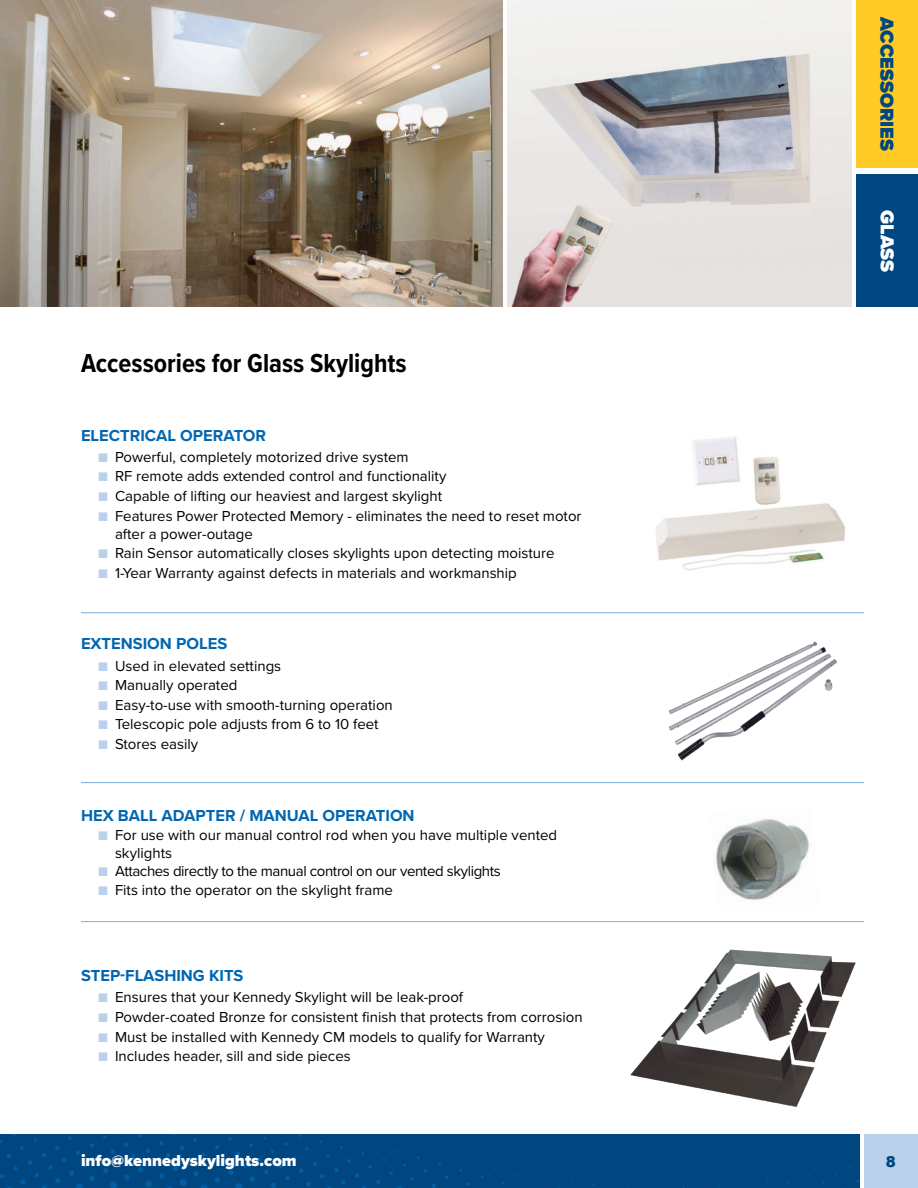
<style>
.page{position:relative;width:918px;height:1188px;background:#fff}
.page>*{position:absolute;margin:0;border:0;box-sizing:border-box;transform-origin:0 0}
.model_header{font:700 27px "Proxima Nova Cond";color:#000}
.side_header{font:900 19.5px "Proxima Nova";color:#004781}
.side_header-2{font:900 19.5px "Proxima Nova";color:#fff}
.subhead_blue{font:700 16.5px "Proxima Nova";color:#0066b2}
.t1{font:900 16.5px "Proxima Nova";color:#fff}
.t2{font:15px/18px "Proxima Nova";color:#000}
.t3{font:15px "Proxima Nova";letter-spacing:-.025em;color:#000}
.t4{font:900 15px "Arial";color:#004781}
.s1{color:#bad1ed}
</style>
<div class="page">
<div style="left:0;top:1134px;width:859px;height:54px;background:#004781"></div>
<svg style="left:0;top:1134px;width:475px;height:54px"></svg>
<div style="left:864px;top:1134px;width:54px;height:54px;background:#bad1ed"></div>
<img style="left:508px;top:0;width:343px;height:307px">
<img style="left:0;top:0;width:502px;height:307px">
<div style="left:856px;top:0;width:62px;height:168px;background:#ffcb26"></div>
<div style="left:856px;top:174px;width:62px;height:133px;background:#004781"></div>
<img style="left:656px;top:437px;width:190px;height:133px">
<img style="left:630px;top:949px;width:226px;height:158px">
<img style="left:669px;top:641px;width:168px;height:120px">
<hr style="left:81px;top:612px;width:783px;height:1px;background:#7bafde">
<hr style="left:81px;top:782px;width:783px;height:1px;background:#7bafde">
<hr style="left:81px;top:921px;width:783px;height:1px;background:#7bafde">
<img style="left:716px;top:819px;width:93px;height:81px">
<p class="side_header" style="left:901px;top:17px;width:135px;rotate:90deg">ACCESSORIES</p>
<p class="model_header" style="left:81px;top:343px;width:327px">Accessories for Glass Skylights</p>
<p class="subhead_blue" style="left:81px;top:423px;width:187px">ELECTRICAL OPERATOR</p>
<p class="t2" style="left:98px;top:447px;width:312px"><span class="s1">■</span> Powerful, completely motorized drive system</p>
<p class="t2" style="left:98px;top:467px;width:350px"><span class="s1">■</span> RF remote adds extended control and functionality</p>
<p class="t2" style="left:98px;top:486px;width:345px"><span class="s1">■</span> Capable of lifting our heaviest and largest skylight</p>
<p class="t2" style="left:115px;top:506px;width:468px;text-indent:-17px"><span class="s1">■</span> Features Power Protected Memory - eliminates the need to reset motor after a power-outage</p>
<p class="t2" style="left:98px;top:544px;width:458px"><span class="s1">■</span> Rain Sensor automatically closes skylights upon detecting moisture</p>
<p class="t2" style="left:98px;top:563px;width:420px"><span class="s1">■</span> 1-Year Warranty against defects in materials and workmanship</p>
<p class="subhead_blue" style="left:81px;top:632px;width:148px">EXTENSION POLES</p>
<p class="t2" style="left:98px;top:656px;width:184px"><span class="s1">■</span> Used in elevated settings</p>
<p class="t2" style="left:98px;top:676px;width:141px"><span class="s1">■</span> Manually operated</p>
<p class="t2" style="left:98px;top:695px;width:296px"><span class="s1">■</span> Easy-to-use with smooth-turning operation</p>
<p class="t2" style="left:98px;top:715px;width:282px"><span class="s1">■</span> Telescopic pole adjusts from 6 to 10 feet</p>
<p class="t2" style="left:98px;top:734px;width:101px"><span class="s1">■</span> Stores easily</p>
<p class="subhead_blue" style="left:81px;top:803px;width:335px">HEX BALL ADAPTER / MANUAL OPERATION</p>
<p class="t2" style="left:115px;top:825px;width:444px;text-indent:-17px"><span class="s1">■</span> For use with our manual control rod when you have multiple vented skylights</p>
<p class="t3" style="left:98px;top:860px;width:404px"><span class="s1">■</span> Attaches directly to the manual control on our vented skylights</p>
<p class="t2" style="left:98px;top:880px;width:296px"><span class="s1">■</span> Fits into the operator on the skylight frame</p>
<p class="subhead_blue" style="left:81px;top:963px;width:164px">STEP-FLASHING KITS</p>
<p class="t2" style="left:98px;top:988px;width:366px"><span class="s1">■</span> Ensures that your Kennedy Skylight will be leak-proof</p>
<p class="t2" style="left:98px;top:1007px;width:486px"><span class="s1">■</span> Powder-coated Bronze for consistent finish that protects from corrosion</p>
<p class="t2" style="left:98px;top:1027px;width:448px"><span class="s1">■</span> Must be installed with Kennedy CM models to qualify for Warranty</p>
<p class="t2" style="left:98px;top:1047px;width:254px"><span class="s1">■</span> Includes header, sill and side pieces</p>
<p class="side_header-2" style="left:902px;top:210px;width:64px;rotate:90deg">GLASS</p>
<p class="t1" style="left:81px;top:1148px;width:217px">info@kennedyskylights.com</p>
<p class="t4" style="left:886px;top:1151px;width:12px">8</p>
</div>
